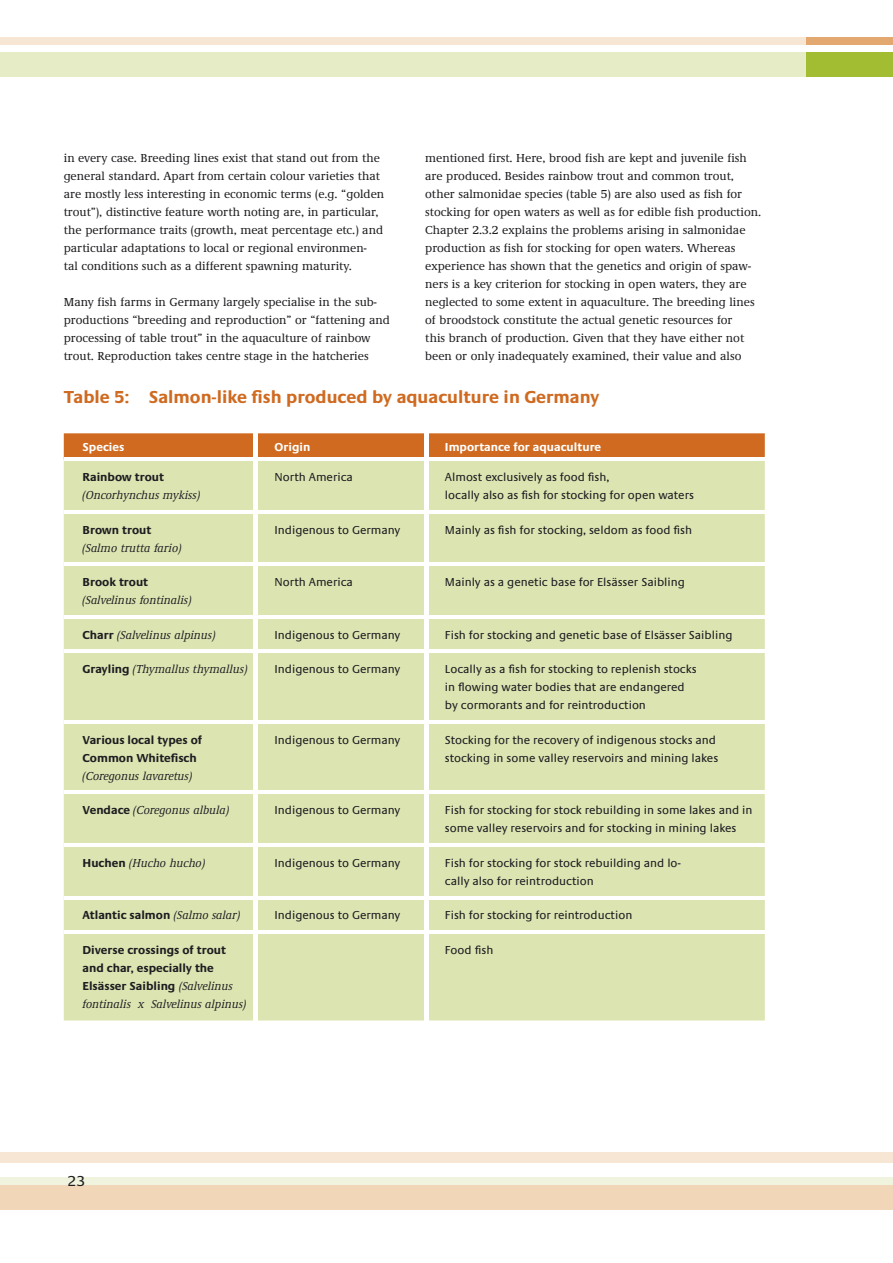
<style>
.page{position:relative;width:893px;height:1263px;background:#fff}
.page>*{position:absolute;margin:0;border:0;box-sizing:border-box;transform-origin:0 0}
.t1{font:700 18px "Praxis EF";color:#cf6a20}
.t2{font:15px "Praxis EF";color:#1f1d21}
.t3{font:500 12px/18px "Demos EF";color:#1f1d21}
.t4{font:12px/18px "Praxis EF";color:#1f1d21}
.t5{font:italic 500 12px "Demos EF";color:#1f1d21}
.t6{font:700 12px/18px "Praxis EF";color:#1f1d21}
.t7{font:700 12px "Praxis EF";color:#fff}
.s1{font-family:"Praxis EF";font-weight:700;font-style:normal}
.s2{font-family:"Demos EF";font-weight:500;font-style:italic}
</style>
<div class="page">
<div style="left:0;top:52px;width:893px;height:25px;background:#a2bd31"></div>
<div style="left:0;top:37px;width:893px;height:7px;background:#e2a870"></div>
<div style="left:0;top:52px;width:805px;height:25px;background:#e5ecc6"></div>
<div style="left:0;top:37px;width:805px;height:7px;background:#f7e6d3"></div>
<svg style="left:0;top:1209px;width:893px;height:1px"></svg>
<div style="left:0;top:1185px;width:893px;height:24px;background:#f1d6b7"></div>
<div style="left:0;top:1176px;width:893px;height:9px;background:#f0f4de"></div>
<div style="left:0;top:1152px;width:893px;height:11px;background:#f7e6d3"></div>
<div style="left:64px;top:433px;width:701px;height:24px;background:#cf6a20"></div>
<div style="left:64px;top:461px;width:701px;height:559px;background:#dce5b2"></div>
<hr style="left:64px;top:510px;width:190px;height:3px;background:#fff">
<hr style="left:258px;top:510px;width:166px;height:3px;background:#fff">
<hr style="left:428px;top:510px;width:337px;height:3px;background:#fff">
<hr style="left:64px;top:563px;width:190px;height:3px;background:#fff">
<hr style="left:258px;top:563px;width:166px;height:3px;background:#fff">
<hr style="left:428px;top:563px;width:337px;height:3px;background:#fff">
<hr style="left:64px;top:615px;width:190px;height:3px;background:#fff">
<hr style="left:258px;top:615px;width:166px;height:3px;background:#fff">
<hr style="left:428px;top:615px;width:337px;height:3px;background:#fff">
<hr style="left:64px;top:650px;width:190px;height:3px;background:#fff">
<hr style="left:258px;top:650px;width:166px;height:3px;background:#fff">
<hr style="left:428px;top:650px;width:337px;height:3px;background:#fff">
<hr style="left:64px;top:720px;width:190px;height:3px;background:#fff">
<hr style="left:258px;top:720px;width:166px;height:3px;background:#fff">
<hr style="left:428px;top:720px;width:337px;height:3px;background:#fff">
<hr style="left:64px;top:791px;width:190px;height:3px;background:#fff">
<hr style="left:258px;top:791px;width:166px;height:3px;background:#fff">
<hr style="left:428px;top:791px;width:337px;height:3px;background:#fff">
<hr style="left:64px;top:843px;width:190px;height:3px;background:#fff">
<hr style="left:258px;top:843px;width:166px;height:3px;background:#fff">
<hr style="left:428px;top:843px;width:337px;height:3px;background:#fff">
<hr style="left:64px;top:896px;width:190px;height:3px;background:#fff">
<hr style="left:258px;top:896px;width:166px;height:3px;background:#fff">
<hr style="left:428px;top:896px;width:337px;height:3px;background:#fff">
<hr style="left:64px;top:930px;width:190px;height:3px;background:#fff">
<hr style="left:258px;top:930px;width:166px;height:3px;background:#fff">
<hr style="left:428px;top:930px;width:337px;height:3px;background:#fff">
<hr style="left:254px;top:433px;width:4px;height:26px;background:#fff">
<hr style="left:424px;top:433px;width:4px;height:26px;background:#fff">
<hr style="left:254px;top:459px;width:4px;height:53px;background:#fff">
<hr style="left:424px;top:459px;width:4px;height:53px;background:#fff">
<hr style="left:254px;top:512px;width:4px;height:52px;background:#fff">
<hr style="left:424px;top:512px;width:4px;height:52px;background:#fff">
<hr style="left:254px;top:564px;width:4px;height:53px;background:#fff">
<hr style="left:424px;top:564px;width:4px;height:53px;background:#fff">
<hr style="left:254px;top:617px;width:4px;height:34px;background:#fff">
<hr style="left:424px;top:617px;width:4px;height:34px;background:#fff">
<hr style="left:254px;top:651px;width:4px;height:71px;background:#fff">
<hr style="left:424px;top:651px;width:4px;height:71px;background:#fff">
<hr style="left:254px;top:722px;width:4px;height:70px;background:#fff">
<hr style="left:424px;top:722px;width:4px;height:70px;background:#fff">
<hr style="left:254px;top:792px;width:4px;height:53px;background:#fff">
<hr style="left:424px;top:792px;width:4px;height:53px;background:#fff">
<hr style="left:254px;top:845px;width:4px;height:52px;background:#fff">
<hr style="left:424px;top:845px;width:4px;height:52px;background:#fff">
<hr style="left:254px;top:897px;width:4px;height:35px;background:#fff">
<hr style="left:424px;top:897px;width:4px;height:35px;background:#fff">
<hr style="left:254px;top:932px;width:4px;height:88px;background:#fff">
<hr style="left:424px;top:932px;width:4px;height:88px;background:#fff">
<p class="t3" style="left:425px;top:149px;width:337px">mentioned first. Here, brood fish are kept and juvenile fish are produced. Besides rainbow trout and common trout, other salmonidae species (table 5) are also used as fish for stocking for open waters as well as for edible fish production.<br>Chapter 2.3.2 explains the problems arising in salmonidae production as fish for stocking for open waters. Whereas experience has shown that the genetics and origin of spaw&shy;ners is a key criterion for stocking in open waters, they are neglected to some extent in aquaculture. The breeding lines of broodstock constitute the actual genetic resources for<br>this branch of production. Given that they have either not been or only inadequately examined, their value and also</p>
<h1 class="t1" style="left:64px;top:387px;width:537px">Table 5: Salmon-like fish produced by aquaculture in Germany</h1>
<p class="t3" style="left:64px;top:149px;width:322px">in every case. Breeding lines exist that stand out from the general standard. Apart from certain colour varieties that are mostly less interesting in economic terms (e.g. “golden trout”), distinctive feature worth noting are, in particular, the performance traits (growth, meat percentage etc.) and particular adaptations to local or regional environmen-<br>tal conditions such as a different spawning maturity.</p>
<p class="t3" style="left:64px;top:293px;width:328px">Many fish farms in Germany largely specialise in the sub&shy;productions “breeding and reproduction” or “fattening and processing of table trout” in the aquaculture of rainbow trout. Reproduction takes centre stage in the hatcheries</p>
<p class="t7" style="left:83px;top:440px;width:43px">Species</p>
<p class="t7" style="left:275px;top:440px;width:37px">Origin</p>
<p class="t7" style="left:445px;top:440px;width:158px">Importance for aquaculture</p>
<p class="t6" style="left:83px;top:468px;width:83px">Rainbow trout</p>
<p class="t5" style="left:83px;top:489px;width:119px">(Oncorhynchus mykiss)</p>
<p class="t4" style="left:275px;top:468px;width:80px">North America</p>
<p class="t4" style="left:445px;top:468px;width:250px">Almost exclusively as food fish,<br>locally also as fish for stocking for open waters</p>
<p class="t6" style="left:83px;top:521px;width:70px">Brown trout</p>
<p class="t5" style="left:83px;top:541px;width:100px">(Salmo trutta fario)</p>
<p class="t6" style="left:83px;top:573px;width:67px">Brook trout</p>
<p class="t5" style="left:83px;top:594px;width:110px">(Salvelinus fontinalis)</p>
<p class="t4" style="left:275px;top:521px;width:127px">Indigenous to Germany</p>
<p class="t4" style="left:445px;top:521px;width:249px">Mainly as fish for stocking, seldom as food fish</p>
<p class="t4" style="left:275px;top:573px;width:80px">North America</p>
<p class="t4" style="left:445px;top:573px;width:241px">Mainly as a genetic base for Elsässer Saibling</p>
<p class="t5" style="left:83px;top:628px;width:134px"><span class="s1">Charr</span> (Salvelinus alpinus)</p>
<p class="t4" style="left:275px;top:626px;width:127px">Indigenous to Germany</p>
<p class="t4" style="left:445px;top:626px;width:289px">Fish for stocking and genetic base of Elsässer Saibling</p>
<p class="t5" style="left:83px;top:663px;width:166px"><span class="s1">Grayling</span> (Thymallus thymallus)</p>
<p class="t4" style="left:275px;top:660px;width:127px">Indigenous to Germany</p>
<p class="t4" style="left:445px;top:660px;width:253px">Locally as a fish for stocking to replenish stocks in flowing water bodies that are endangered by cormorants and for reintroduction</p>
<p class="t6" style="left:83px;top:731px;width:121px">Various local types of<br>Common Whitefisch</p>
<p class="t5" style="left:83px;top:769px;width:111px">(Coregonus lavaretus)</p>
<p class="t4" style="left:275px;top:731px;width:127px">Indigenous to Germany</p>
<p class="t4" style="left:445px;top:731px;width:275px">Stocking for the recovery of indigenous stocks and stocking in some valley reservoirs and mining lakes</p>
<p class="t5" style="left:83px;top:804px;width:148px"><span class="s1">Vendace</span> (Coregonus albula)</p>
<p class="t4" style="left:275px;top:801px;width:127px">Indigenous to Germany</p>
<p class="t4" style="left:445px;top:801px;width:309px">Fish for stocking for stock rebuilding in some lakes and in some valley reservoirs and for stocking in mining lakes</p>
<p class="t5" style="left:83px;top:856px;width:124px"><span class="s1">Huchen</span> (Hucho hucho)</p>
<p class="t4" style="left:275px;top:854px;width:127px">Indigenous to Germany</p>
<p class="t4" style="left:445px;top:854px;width:238px">Fish for stocking for stock rebuilding and lo&shy;cally also for reintroduction</p>
<p class="t6" style="left:83px;top:906px;width:159px">Atlantic salmon <span class="s2">(Salmo salar)</span></p>
<p class="t4" style="left:275px;top:906px;width:127px">Indigenous to Germany</p>
<p class="t4" style="left:445px;top:906px;width:189px">Fish for stocking for reintroduction</p>
<p class="t6" style="left:83px;top:941px;width:152px">Diverse crossings of trout and char, especially the<br>Elsässer Saibling <span class="s2">(Salvelinus</span></p>
<p class="t5" style="left:83px;top:997px;width:165px">fontinalis x Salvelinus alpinus)</p>
<p class="t4" style="left:445px;top:941px;width:50px">Food fish</p>
<p class="t2" style="left:68px;top:1173px;width:19px">23</p>
</div>
